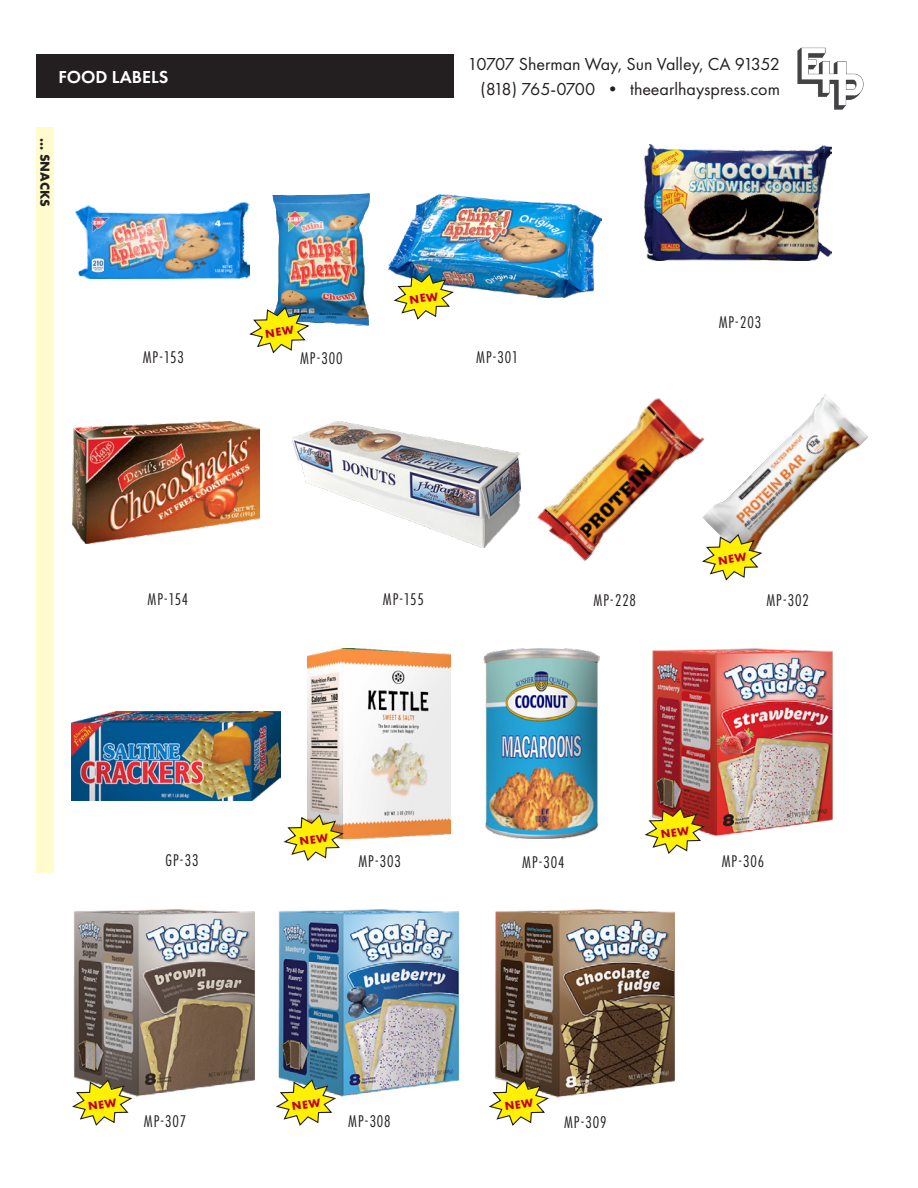
<style>
.page{position:relative;width:918px;height:1188px;background:#fff}
.page>*{position:absolute;margin:0;border:0;box-sizing:border-box;transform-origin:0 0}
.t1{font:18px/24.6px "Futura PT";color:#231f20;text-align:right}
.t2{font:600 18px "Futura PT";color:#fff}
.t3{font:17.55px "Futura PT Cond";letter-spacing:.05em;color:#231f20}
.t4{font:700 13.5px "Futura PT";letter-spacing:.01em;color:#231f20}
</style>
<div class="page">
<div style="left:36px;top:55px;width:418px;height:43px;background:#231f20"></div>
<img style="left:797px;top:47px;width:67px;height:63px">
<img style="left:72px;top:712px;width:209px;height:88px">
<img style="left:308px;top:648px;width:143px;height:191px">
<img style="left:484px;top:649px;width:115px;height:190px">
<div style="left:36px;top:128px;width:18px;height:745px;background:#fffbcc"></div>
<img style="left:293px;top:421px;width:227px;height:127px">
<img style="left:652px;top:648px;width:180px;height:189px">
<img style="left:494px;top:909px;width:181px;height:189px">
<img style="left:73px;top:909px;width:182px;height:188px">
<img style="left:278px;top:909px;width:181px;height:188px">
<img style="left:537px;top:398px;width:165px;height:163px">
<img style="left:702px;top:394px;width:166px;height:140px">
<img style="left:72px;top:421px;width:187px;height:123px">
<img style="left:76px;top:203px;width:173px;height:76px">
<img style="left:389px;top:195px;width:212px;height:102px">
<img style="left:644px;top:145px;width:187px;height:116px">
<img style="left:273px;top:194px;width:97px;height:131px">
<svg style="left:701px;top:533px;width:63px;height:48px"></svg>
<svg style="left:283px;top:813px;width:62px;height:48px"></svg>
<svg style="left:644px;top:806px;width:62px;height:48px"></svg>
<svg style="left:72px;top:1078px;width:62px;height:48px"></svg>
<svg style="left:276px;top:1078px;width:62px;height:48px"></svg>
<svg style="left:488px;top:1078px;width:62px;height:48px"></svg>
<svg style="left:249px;top:306px;width:62px;height:48px"></svg>
<svg style="left:392px;top:272px;width:63px;height:48px"></svg>
<p class="t2" style="left:58px;top:65px;width:112px">FOOD LABELS</p>
<p class="t4" style="left:54px;top:138px;width:70px;rotate:90deg">... SNACKS</p>
<p class="t1" style="left:467px;top:52px;width:314px">10707 Sherman Way, Sun Valley, CA 91352 (818) 765-0700 • theearlhayspress.com</p>
<p class="t3" style="left:143px;top:347px;width:42px">MP-153</p>
<p class="t3" style="left:476px;top:347px;width:43px">MP-301</p>
<p class="t3" style="left:300px;top:348px;width:44px">MP-300</p>
<p class="t3" style="left:719px;top:312px;width:44px">MP-203</p>
<p class="t3" style="left:148px;top:588px;width:42px">MP-154</p>
<p class="t3" style="left:594px;top:590px;width:44px">MP-228</p>
<p class="t3" style="left:766px;top:590px;width:44px">MP-302</p>
<p class="t3" style="left:383px;top:588px;width:42px">MP-155</p>
<p class="t3" style="left:166px;top:850px;width:34px">GP-33</p>
<p class="t3" style="left:358px;top:851px;width:44px">MP-303</p>
<p class="t3" style="left:522px;top:852px;width:44px">MP-304</p>
<p class="t3" style="left:144px;top:1111px;width:44px">MP-307</p>
<p class="t3" style="left:348px;top:1111px;width:44px">MP-308</p>
<p class="t3" style="left:564px;top:1112px;width:44px">MP-309</p>
<p class="t3" style="left:722px;top:851px;width:44px">MP-306</p>
</div>
